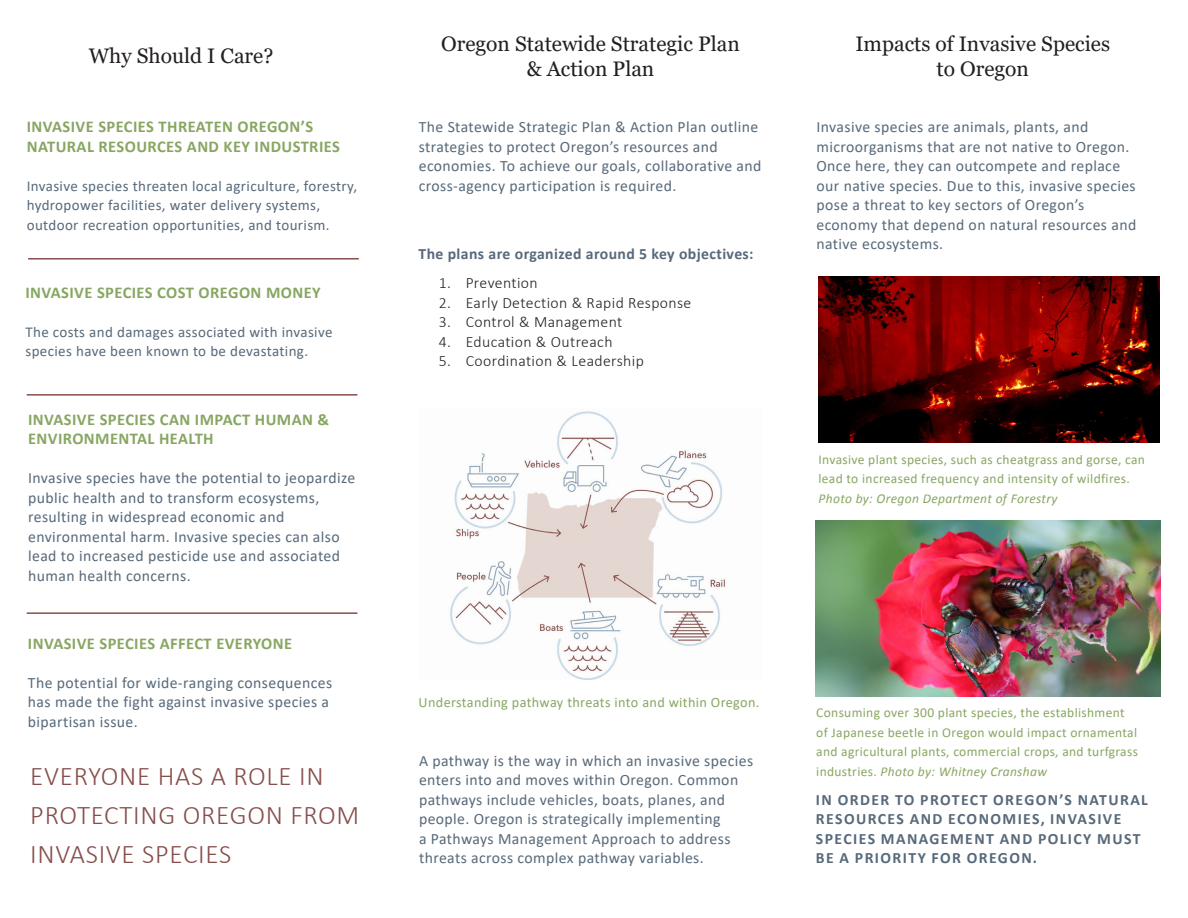
<style>
.page{position:relative;width:1188px;height:918px;background:#fff}
.page>*{position:absolute;margin:0;border:0;box-sizing:border-box;transform-origin:0 0}
.t1{font:300 27px/39px "Calibri";letter-spacing:.025em;color:#874e4b}
.t2{font:21px/25.2px "Georgia";color:#231f20;text-align:center}
.t3{font:700 16.5px/19.5px "Calibri";letter-spacing:.025em;color:#88a662}
.t4{font:15.75px/19.5px "Calibri";letter-spacing:.025em;color:#57697a}
.t5{font:700 15.75px/19.5px "Calibri";letter-spacing:.09em;color:#57697a}
.t6{font:300 15.75px "Calibri";letter-spacing:.025em;color:#231f20}
.t7{font:700 15.75px "Calibri";letter-spacing:.025em;color:#57697a}
.t8{font:15px/19.5px "Calibri";letter-spacing:.025em;color:#57697a}
.t9{font:14.25px "Calibri";letter-spacing:.025em;color:#88a662}
.t10{font:13.5px/19.5px "Calibri";letter-spacing:.025em;color:#88a662}
.t11{font:italic 13.5px "Calibri";letter-spacing:.025em;color:#88a662}
.s1{font-style:italic}
</style>
<div class="page">
<hr style="left:28px;top:258px;width:331px;height:2px;background:#874e4c">
<hr style="left:27px;top:394px;width:330px;height:2px;background:#874e4c">
<hr style="left:27px;top:612px;width:330px;height:2px;background:#874e4c">
<img style="left:816px;top:521px;width:344px;height:176px">
<img style="left:818px;top:276px;width:342px;height:167px">
<img style="left:450px;top:411px;width:275px;height:269px">
<h2 class="t2" style="left:89px;top:43px;width:186px">Why Should I Care?</h2>
<p class="t3" style="left:27px;top:117px;width:315px">INVASIVE SPECIES THREATEN OREGON’S<br>NATURAL RESOURCES AND KEY INDUSTRIES</p>
<p class="t8" style="left:27px;top:177px;width:332px">Invasive species threaten local agriculture, forestry, hydropower facilities, water delivery systems, outdoor recreation opportunities, and tourism.</p>
<p class="t3" style="left:25px;top:282px;width:297px">INVASIVE SPECIES COST OREGON MONEY</p>
<p class="t8" style="left:25px;top:323px;width:309px">The costs and damages associated with invasive species have been known to be devastating.</p>
<p class="t3" style="left:28px;top:409px;width:303px">INVASIVE SPECIES CAN IMPACT HUMAN &amp;<br>ENVIRONMENTAL HEALTH</p>
<p class="t4" style="left:28px;top:469px;width:329px">Invasive species have the potential to jeopardize public health and to transform ecosystems, resulting in widespread economic and environmental harm. Invasive species can also lead to increased pesticide use and associated human health concerns.</p>
<p class="t3" style="left:28px;top:633px;width:266px">INVASIVE SPECIES AFFECT EVERYONE</p>
<p class="t4" style="left:28px;top:674px;width:306px">The potential for wide-ranging consequences has made the fight against invasive species a bipartisan issue.</p>
<h1 class="t1" style="left:30px;top:759px;width:331px">EVERYONE HAS A ROLE IN<br>PROTECTING OREGON FROM<br>INVASIVE SPECIES</h1>
<h2 class="t2" style="left:441px;top:31px;width:300px">Oregon Statewide Strategic Plan &amp; Action Plan</h2>
<h2 class="t2" style="left:855px;top:31px;width:256px">Impacts of Invasive Species to Oregon</h2>
<p class="t4" style="left:419px;top:118px;width:344px">The Statewide Strategic Plan &amp; Action Plan outline strategies to protect Oregon’s resources and economies. To achieve our goals, collaborative and cross-agency participation is required.</p>
<p class="t7" style="left:418px;top:244px;width:337px">The plans are organized around 5 key objectives:</p>
<p class="t6" style="left:439px;top:276px;width:100px">1. Prevention</p>
<p class="t6" style="left:439px;top:296px;width:254px">2. Early Detection &amp; Rapid Response</p>
<p class="t6" style="left:439px;top:315px;width:185px">3. Control &amp; Management</p>
<p class="t6" style="left:439px;top:335px;width:175px">4. Education &amp; Outreach</p>
<p class="t6" style="left:439px;top:354px;width:207px">5. Coordination &amp; Leadership</p>
<p class="t4" style="left:816px;top:118px;width:321px">Invasive species are animals, plants, and microorganisms that are not native to Oregon.<br>Once here, they can outcompete and replace our native species. Due to this, invasive species pose a threat to key sectors of Oregon’s economy that depend on natural resources and native ecosystems.</p>
<p class="t10" style="left:818px;top:450px;width:328px">Invasive plant species, such as cheatgrass and gorse, can lead to increased frequency and intensity of wildfires.</p>
<p class="t11" style="left:818px;top:490px;width:241px">Photo by: Oregon Department of Forestry</p>
<p class="t9" style="left:418px;top:697px;width:343px">Understanding pathway threats into and within Oregon.</p>
<p class="t4" style="left:419px;top:752px;width:336px">A pathway is the way in which an invasive species enters into and moves within Oregon. Common pathways include vehicles, boats, planes, and people. Oregon is strategically implementing<br>a Pathways Management Approach to address threats across complex pathway variables.</p>
<p class="t10" style="left:816px;top:704px;width:323px">Consuming over 300 plant species, the establishment of Japanese beetle in Oregon would impact ornamental and agricultural plants, commercial crops, and turfgrass industries. <span class="s1">Photo by: Whitney Cranshaw</span></p>
<p class="t5" style="left:816px;top:790px;width:334px">IN ORDER TO PROTECT OREGON’S NATURAL RESOURCES AND ECONOMIES, INVASIVE SPECIES MANAGEMENT AND POLICY MUST BE A PRIORITY FOR OREGON.</p>
</div>
